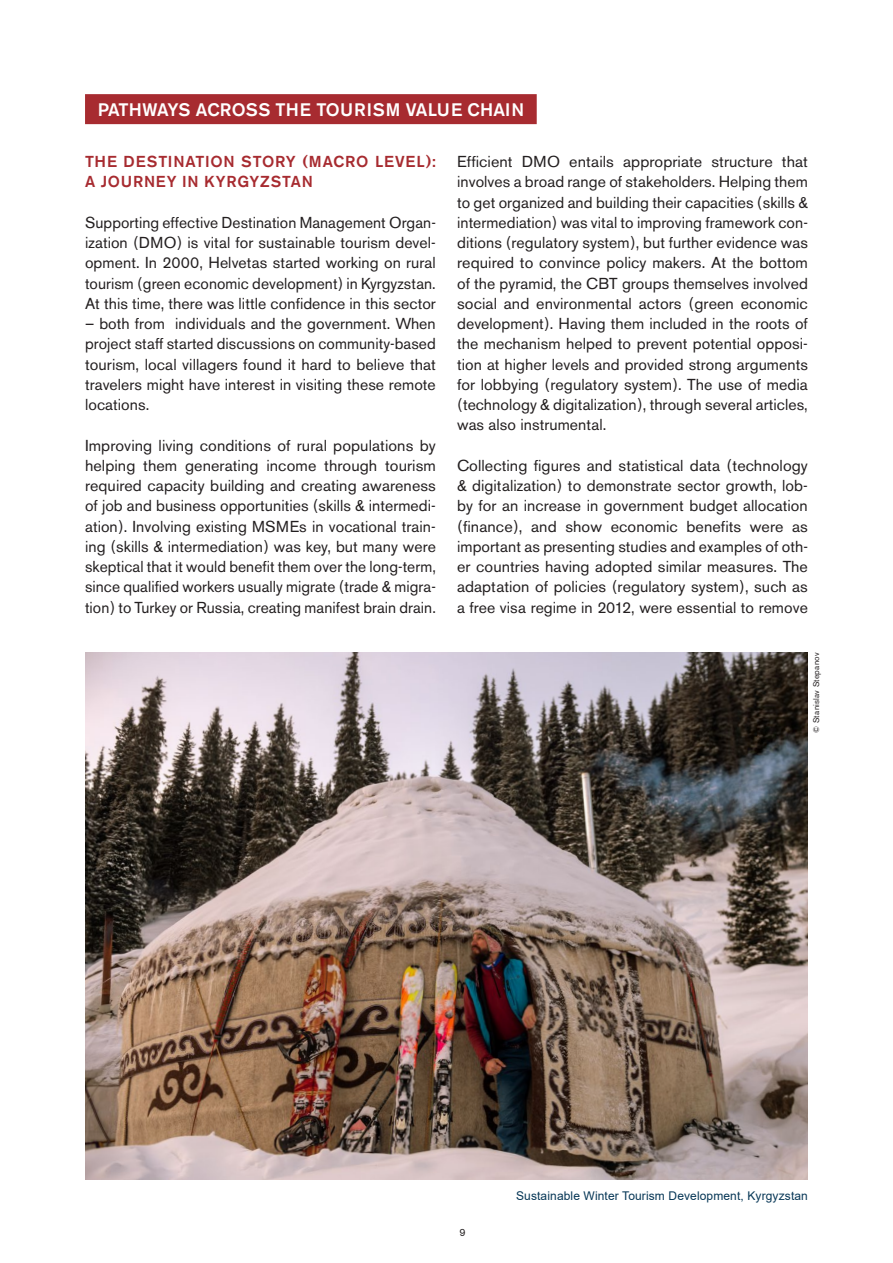
<style>
.page{position:relative;width:893px;height:1263px;background:#fff}
.page>*{position:absolute;margin:0;border:0;box-sizing:border-box;transform-origin:0 0}
.t1{font:500 18px "Akzidenz Grotesk BE";letter-spacing:.01em;color:#fff}
.t2{font:15.75px/20.2px "Akzidenz Grotesk BE";letter-spacing:.005em;color:#231f20;text-align:justify}
.t3{font:500 15.75px/20.2px "Akzidenz Grotesk BE";letter-spacing:.05em;color:#a72b30}
.t4{font:12px "Arial";letter-spacing:.01em;color:#063655}
.t5{font:10.5px "Akzidenz Grotesk BE";color:#231f20}
.t6{font:8.25px "Akzidenz Grotesk BE";letter-spacing:.025em;color:#231f20}
</style>
<div class="page">
<img style="left:85px;top:652px;width:723px;height:528px">
<div style="left:85px;top:94px;width:452px;height:30px;background:#a72b30"></div>
<p class="t1" style="left:98px;top:98px;width:428px">PATHWAYS ACROSS THE TOURISM VALUE CHAIN</p>
<p class="t3" style="left:85px;top:151px;width:352px">THE DESTINATION STORY (MACRO LEVEL):<br>A JOURNEY IN KYRGYZSTAN</p>
<p class="t2" style="left:85px;top:212px;width:352px">Supporting effective Destination Management Organ&shy;ization (DMO) is vital for sustainable tourism devel&shy;opment. In 2000, Helvetas started working on rural tourism (green economic development) in Kyrgyzstan.<br>At this time, there was little confidence in this sector</p>
<p class="t2" style="left:85px;top:313px;width:352px">– both from individuals and the government. When project staff started discussions on community-based tourism, local villagers found it hard to believe that travelers might have interest in visiting these remote locations.</p>
<p class="t2" style="left:85px;top:435px;width:352px">Improving living conditions of rural populations by helping them generating income through tourism required capacity building and creating awareness of job and business opportunities (skills &amp; intermedi&shy;ation). Involving existing MSMEs in vocational train&shy;ing (skills &amp; intermediation) was key, but many were skeptical that it would benefit them over the long-term, since qualified workers usually migrate (trade &amp; migra&shy;tion) to Turkey or Russia, creating manifest brain drain.</p>
<p class="t2" style="left:457px;top:151px;width:352px">Efficient DMO entails appropriate structure that involves a broad range of stakeholders. Helping them to get organized and building their capacities (skills &amp; intermediation) was vital to improving framework con&shy;ditions (regulatory system), but further evidence was required to convince policy makers. At the bottom of the pyramid, the CBT groups themselves involved social and environmental actors (green economic development). Having them included in the roots of the mechanism helped to prevent potential opposi&shy;tion at higher levels and provided strong arguments for lobbying (regulatory system). The use of media (technology &amp; digitalization), through several articles, was also instrumental.</p>
<p class="t2" style="left:457px;top:455px;width:352px">Collecting figures and statistical data (technology &amp; digitalization) to demonstrate sector growth, lob&shy;by for an increase in government budget allocation (finance), and show economic benefits were as important as presenting studies and examples of oth&shy;er countries having adopted similar measures. The adaptation of policies (regulatory system), such as a free visa regime in 2012, were essential to remove</p>
<p class="t6" style="left:811px;top:733px;width:82px;rotate:-90deg">© Stanislav Stepanov</p>
<p class="t5" style="left:459px;top:1226px;width:8px">9</p>
<p class="t4" style="left:516px;top:1187px;width:293px">Sustainable Winter Tourism Development, Kyrgyzstan</p>
</div>
